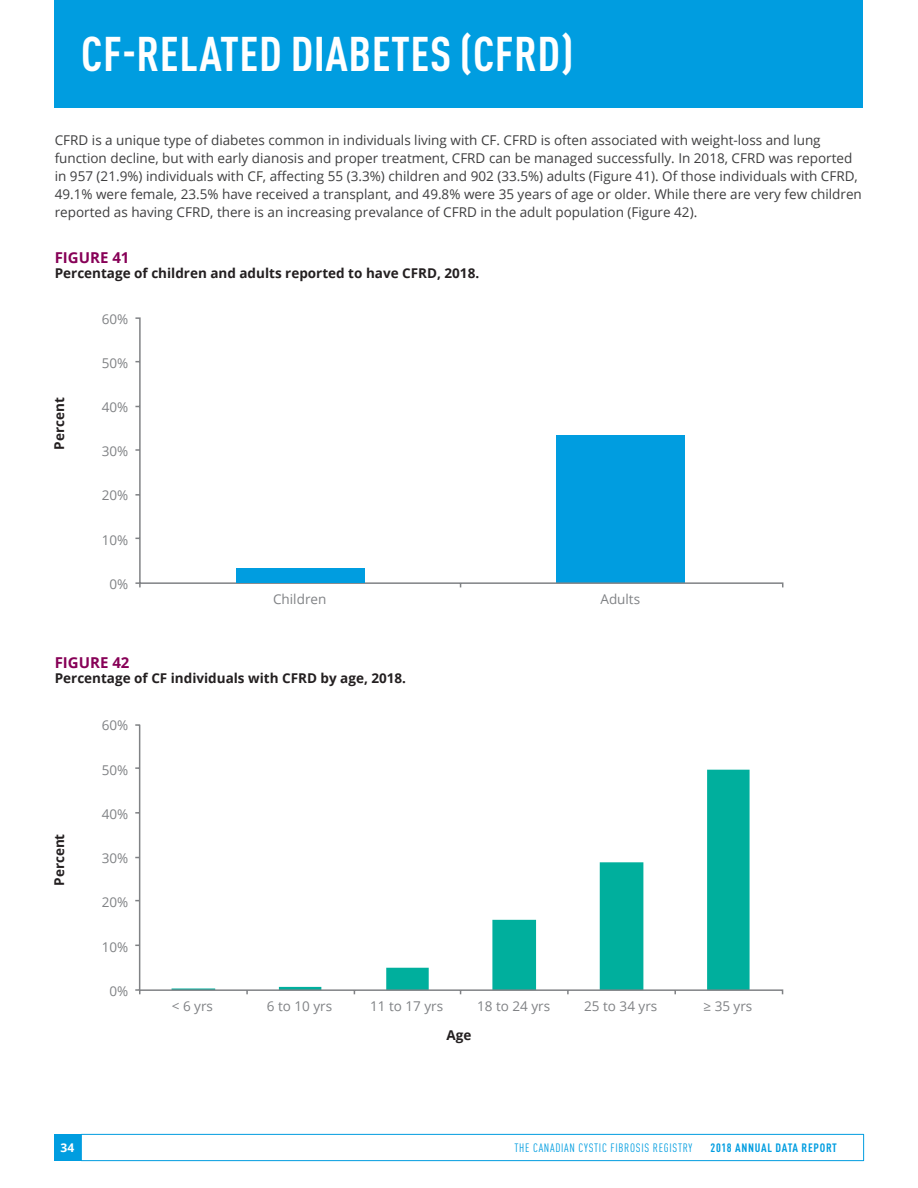
<style>
.page{position:relative;width:918px;height:1188px;background:#fff}
.page>*{position:absolute;margin:0;border:0;box-sizing:border-box;transform-origin:0 0}
.t1{font:700 condensed 48px "DINOT";letter-spacing:.01em;color:#fff}
.t2{font:700 15px "Open Sans";color:#870157}
.t3{font:13.5px/18px "Open Sans";color:#3e3e3f}
.t4{font:700 13.5px "Open Sans";color:#231f20}
.t5{font:13.5px "Open Sans";color:#808285}
.t6{font:condensed 12px "DINOT";letter-spacing:.06em;color:#009de0}
.t7{font:700 condensed 12px "DINOT";letter-spacing:.06em;color:#009de0}
.t8{font:700 12px "Open Sans";color:#fff}
</style>
<div class="page">
<div style="left:54px;top:1134px;width:27px;height:27px;background:#009de0"></div>
<div style="left:55px;top:0;width:808px;height:108px;background:#009de0"></div>
<div style="left:81px;top:1134px;width:783px;height:27px;border:1px solid #009de0"></div>
<svg style="left:135px;top:317px;width:649px;height:271px"></svg>
<div style="left:236px;top:568px;width:129px;height:14px;background:#009de0"></div>
<svg style="left:135px;top:724px;width:649px;height:271px"></svg>
<p class="t1" style="left:81px;top:25px;width:493px">CF-RELATED DIABETES (CFRD)</p>
<p class="t3" style="left:55px;top:131px;width:809px">CFRD is a unique type of diabetes common in individuals living with CF. CFRD is often associated with weight-loss and lung function decline, but with early dianosis and proper treatment, CFRD can be managed successfully. In 2018, CFRD was reported in 957 (21.9%) individuals with CF, affecting 55 (3.3%) children and 902 (33.5%) adults (Figure 41). Of those individuals with CFRD, 49.1% were female, 23.5% have received a transplant, and 49.8% were 35 years of age or older. While there are very few children reported as having CFRD, there is an increasing prevalance of CFRD in the adult population (Figure 42).</p>
<p class="t2" style="left:55px;top:247px;width:76px">FIGURE 41</p>
<p class="t4" style="left:55px;top:264px;width:426px">Percentage of children and adults reported to have CFRD, 2018.</p>
<p class="t5" style="left:102px;top:310px;width:28px">60%</p>
<p class="t4" style="left:50px;top:450px;width:54px;rotate:-90deg">Percent</p>
<p class="t5" style="left:102px;top:354px;width:28px">50%</p>
<p class="t5" style="left:102px;top:398px;width:28px">40%</p>
<p class="t5" style="left:102px;top:442px;width:28px">30%</p>
<p class="t5" style="left:102px;top:486px;width:28px">20%</p>
<p class="t5" style="left:102px;top:530px;width:28px">10%</p>
<p class="t5" style="left:109px;top:575px;width:20px">0%</p>
<p class="t5" style="left:273px;top:590px;width:55px">Children</p>
<p class="t2" style="left:55px;top:652px;width:76px">FIGURE 42</p>
<p class="t4" style="left:55px;top:669px;width:353px">Percentage of CF individuals with CFRD by age, 2018.</p>
<p class="t5" style="left:102px;top:716px;width:28px">60%</p>
<p class="t5" style="left:102px;top:761px;width:28px">50%</p>
<p class="t4" style="left:50px;top:886px;width:54px;rotate:-90deg">Percent</p>
<p class="t5" style="left:102px;top:805px;width:28px">40%</p>
<p class="t5" style="left:102px;top:849px;width:28px">30%</p>
<p class="t5" style="left:102px;top:893px;width:28px">20%</p>
<p class="t5" style="left:102px;top:937px;width:28px">10%</p>
<p class="t5" style="left:109px;top:982px;width:20px">0%</p>
<p class="t5" style="left:600px;top:590px;width:41px">Adults</p>
<p class="t5" style="left:172px;top:997px;width:43px">&lt; 6 yrs</p>
<p class="t5" style="left:267px;top:997px;width:67px">6 to 10 yrs</p>
<p class="t5" style="left:370px;top:997px;width:75px">11 to 17 yrs</p>
<p class="t5" style="left:477px;top:997px;width:75px">18 to 24 yrs</p>
<p class="t5" style="left:584px;top:997px;width:75px">25 to 34 yrs</p>
<p class="t5" style="left:703px;top:997px;width:50px">≥ 35 yrs</p>
<p class="t4" style="left:447px;top:1025px;width:26px">Age</p>
<p class="t8" style="left:61px;top:1139px;width:15px">34</p>
<p class="t6" style="left:514px;top:1141px;width:180px">THE CANADIAN CYSTIC FIBROSIS REGISTRY</p>
<p class="t7" style="left:711px;top:1141px;width:128px">2018 ANNUAL DATA REPORT</p>
</div>
